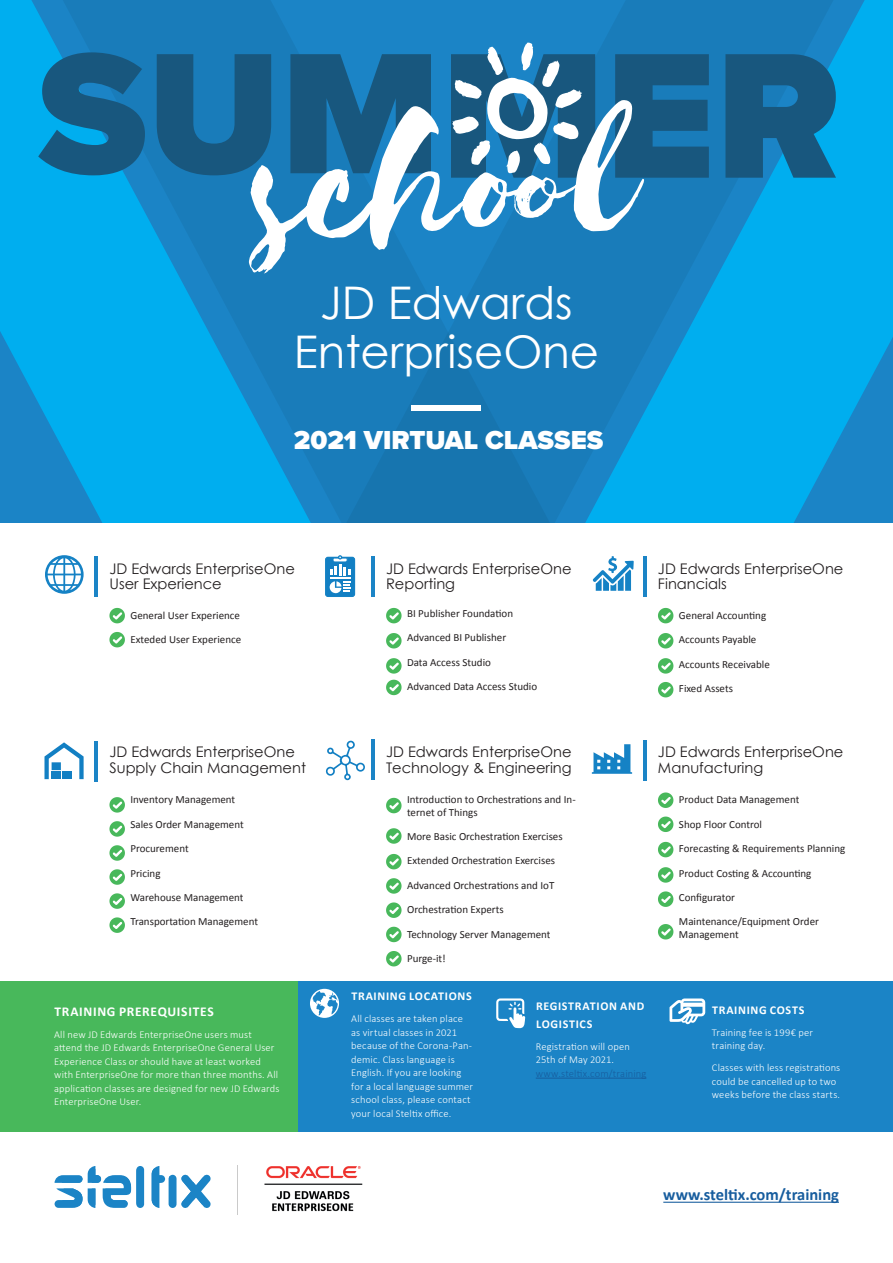
<style>
.page{position:relative;width:893px;height:1263px;background:#fff}
.page>*{position:absolute;margin:0;border:0;box-sizing:border-box;transform-origin:0 0}
.t1{font:900 178.5px "Proxima Nova";color:#18577e}
.t2{font:45px/49.2px "Century Gothic";color:#fff;text-align:center}
.t3{font:900 27px "Proxima Nova";color:#fff}
.t4{font:700 16.5px "Calibri";color:#175d9e}
.t5{font:14.7px/15.9px "Century Gothic";color:#231f20}
.t6{font:700 13.5px "Calibri";letter-spacing:.05em;color:#fff}
.t7{font:700 12px/18px "Calibri";letter-spacing:.055em;color:#fff}
.t8{font:10.95px/12.3px "Calibri";color:#231f20}
.t9{font:300 10.5px/13.5px "Calibri";letter-spacing:.015em;color:#fff}
.t10{font:300 10.5px "Calibri";letter-spacing:.02em;color:#175d9e}
.s1{font-size:185.1px}
</style>
<div class="page">
<svg style="left:847px;top:0;width:46px;height:523px;background:#07a2e3"></svg>
<svg style="left:550px;top:0;width:297px;height:523px;background:#0e93d3"></svg>
<svg style="left:0;top:0;width:49px;height:523px;background:#07a1e3"></svg>
<svg style="left:49px;top:0;width:501px;height:523px;background:#118bca"></svg>
<hr style="left:663px;top:1202px;width:176px;height:1px;background:#175d9e">
<svg style="left:55px;top:1166px;width:156px;height:42px"></svg>
<hr style="left:238px;top:1165px;width:1px;height:50px;background:#000001">
<div style="left:247px;top:981px;width:646px;height:150px;background:#1b84c6"></div>
<div style="left:0;top:981px;width:297px;height:150px;background:#48b85b"></div>
<svg style="left:310px;top:989px;width:29px;height:29px"></svg>
<hr style="left:536px;top:1078px;width:110px;height:1px;background:#175d9e">
<img style="left:264px;top:1166px;width:99px;height:46px">
<hr style="left:95px;top:556px;width:3px;height:40px;background:#1b84c6">
<hr style="left:371px;top:556px;width:3px;height:40px;background:#1b84c6">
<hr style="left:95px;top:741px;width:3px;height:40px;background:#1b84c6">
<hr style="left:643px;top:556px;width:3px;height:40px;background:#1b84c6">
<hr style="left:643px;top:740px;width:3px;height:41px;background:#1b84c6">
<svg style="left:109px;top:608px;width:16px;height:15px"></svg>
<svg style="left:386px;top:608px;width:16px;height:15px"></svg>
<svg style="left:658px;top:608px;width:15px;height:15px"></svg>
<svg style="left:109px;top:797px;width:16px;height:15px"></svg>
<svg style="left:109px;top:821px;width:16px;height:16px"></svg>
<svg style="left:109px;top:845px;width:16px;height:16px"></svg>
<svg style="left:109px;top:869px;width:16px;height:16px"></svg>
<svg style="left:109px;top:893px;width:16px;height:16px"></svg>
<svg style="left:109px;top:917px;width:16px;height:16px"></svg>
<svg style="left:658px;top:792px;width:15px;height:16px"></svg>
<svg style="left:658px;top:816px;width:15px;height:16px"></svg>
<svg style="left:658px;top:842px;width:15px;height:15px"></svg>
<svg style="left:658px;top:867px;width:15px;height:16px"></svg>
<svg style="left:658px;top:891px;width:15px;height:16px"></svg>
<svg style="left:109px;top:632px;width:16px;height:15px"></svg>
<svg style="left:386px;top:633px;width:16px;height:15px"></svg>
<svg style="left:658px;top:633px;width:15px;height:15px"></svg>
<svg style="left:658px;top:658px;width:15px;height:16px"></svg>
<svg style="left:658px;top:682px;width:15px;height:15px"></svg>
<svg style="left:386px;top:680px;width:16px;height:15px"></svg>
<svg style="left:593px;top:556px;width:41px;height:35px"></svg>
<svg style="left:592px;top:744px;width:40px;height:30px"></svg>
<svg style="left:669px;top:998px;width:36px;height:26px"></svg>
<svg style="left:496px;top:998px;width:29px;height:30px"></svg>
<hr style="left:371px;top:739px;width:3px;height:41px;background:#1b84c6">
<svg style="left:386px;top:798px;width:16px;height:15px"></svg>
<svg style="left:386px;top:828px;width:16px;height:16px"></svg>
<svg style="left:386px;top:854px;width:16px;height:15px"></svg>
<svg style="left:386px;top:878px;width:16px;height:16px"></svg>
<svg style="left:386px;top:902px;width:16px;height:16px"></svg>
<svg style="left:386px;top:927px;width:16px;height:15px"></svg>
<svg style="left:249px;top:100px;width:396px;height:174px;fill:#1a7ebb"></svg>
<svg style="left:452px;top:43px;width:130px;height:130px"></svg>
<div style="left:412px;top:405px;width:69px;height:6px;background:#fff"></div>
<svg style="left:44px;top:742px;width:40px;height:37px"></svg>
<div style="left:52px;top:771px;width:9px;height:8px;background:#127fc3"></div>
<div style="left:63px;top:771px;width:9px;height:8px;background:#127fc3"></div>
<div style="left:326px;top:557px;width:28px;height:39px;background:#127fc3;border-radius:2px"></div>
<div style="left:325px;top:557px;width:30px;height:40px;border:1px solid #1582c5;border-radius:2px"></div>
<svg style="left:329px;top:555px;width:22px;height:38px"></svg>
<svg style="left:325px;top:740px;width:40px;height:40px"></svg>
<svg style="left:386px;top:658px;width:16px;height:16px"></svg>
<svg style="left:45px;top:555px;width:39px;height:39px"></svg>
<svg style="left:658px;top:924px;width:15px;height:15px"></svg>
<svg style="left:386px;top:951px;width:16px;height:15px"></svg>
<h1 class="t1" style="left:38px;top:-19px;width:805px">SUM<span class="s1">MER</span></h1>
<h2 class="t2" style="left:294px;top:278px;width:307px">JD Edwards<br>EnterpriseOne</h2>
<h3 class="t3" style="left:294px;top:420px;width:311px">2021 VIRTUAL CLASSES</h3>
<h3 class="t5" style="left:109px;top:560px;width:187px">JD Edwards EnterpriseOne<br>User Experience</h3>
<h3 class="t5" style="left:386px;top:560px;width:187px">JD Edwards EnterpriseOne<br>Reporting</h3>
<h3 class="t5" style="left:658px;top:560px;width:187px">JD Edwards EnterpriseOne<br>Financials</h3>
<p class="t8" style="left:130px;top:609px;width:111px">General User Experience</p>
<p class="t8" style="left:130px;top:633px;width:112px">Exteded User Experience</p>
<p class="t8" style="left:407px;top:606px;width:108px">BI Publisher Foundation</p>
<p class="t8" style="left:407px;top:631px;width:101px">Advanced BI Publisher</p>
<p class="t8" style="left:407px;top:655px;width:85px">Data Access Studio</p>
<p class="t8" style="left:407px;top:680px;width:132px">Advanced Data Access Studio</p>
<p class="t8" style="left:679px;top:608px;width:89px">General Accounting</p>
<p class="t8" style="left:679px;top:633px;width:79px">Accounts Payable</p>
<p class="t8" style="left:679px;top:657px;width:92px">Accounts Receivable</p>
<p class="t8" style="left:679px;top:682px;width:56px">Fixed Assets</p>
<h3 class="t5" style="left:109px;top:743px;width:198px">JD Edwards EnterpriseOne<br>Supply Chain Management</h3>
<h3 class="t5" style="left:658px;top:743px;width:187px">JD Edwards EnterpriseOne<br>Manufacturing</h3>
<h3 class="t5" style="left:386px;top:743px;width:187px">JD Edwards EnterpriseOne<br>Technology &amp; Engineering</h3>
<p class="t8" style="left:407px;top:793px;width:170px">Introduction to Orchestrations and In&shy;ternet of Things</p>
<p class="t8" style="left:407px;top:830px;width:157px">More Basic Orchestration Exercises</p>
<p class="t8" style="left:407px;top:854px;width:150px">Extended Orchestration Exercises</p>
<p class="t8" style="left:407px;top:878px;width:149px">Advanced Orchestrations and IoT</p>
<p class="t8" style="left:407px;top:903px;width:98px">Orchestration Experts</p>
<p class="t8" style="left:407px;top:927px;width:145px">Technology Server Management</p>
<p class="t8" style="left:407px;top:952px;width:40px">Purge-it!</p>
<p class="t8" style="left:679px;top:793px;width:122px">Product Data Management</p>
<p class="t8" style="left:679px;top:817px;width:85px">Shop Floor Control</p>
<p class="t8" style="left:679px;top:842px;width:168px">Forecasting &amp; Requirements Planning</p>
<p class="t8" style="left:679px;top:866px;width:134px">Product Costing &amp; Accounting</p>
<p class="t8" style="left:679px;top:891px;width:58px">Configurator</p>
<p class="t8" style="left:679px;top:915px;width:142px">Maintenance/Equipment Order<br>Management</p>
<p class="t8" style="left:130px;top:793px;width:106px">Inventory Management</p>
<p class="t8" style="left:130px;top:817px;width:115px">Sales Order Management</p>
<p class="t8" style="left:130px;top:842px;width:60px">Procurement</p>
<p class="t8" style="left:130px;top:866px;width:32px">Pricing</p>
<p class="t8" style="left:130px;top:891px;width:115px">Warehouse Management</p>
<p class="t8" style="left:130px;top:915px;width:129px">Transportation Management</p>
<p class="t6" style="left:54px;top:1002px;width:161px">TRAINING PREREQUISITES</p>
<p class="t9" style="left:54px;top:1027px;width:227px">All new JD Edwards EnterpriseOne users must attend the JD Edwards EnterpriseOne General User Experience Class or should have at least worked with EnterpriseOne for more than three months. All application classes are designed for new JD Edwards EnterpriseOne User.</p>
<p class="t7" style="left:351px;top:987px;width:122px">TRAINING LOCATIONS</p>
<p class="t9" style="left:351px;top:1012px;width:124px">All classes are taken place as virtual classes in 2021 because of the Corona-Pan&shy;demic. Class language is<br>English. If you are looking for a local language summer school class, please contact your local Steltix office.</p>
<p class="t7" style="left:536px;top:996px;width:110px">REGISTRATION AND<br>LOGISTICS</p>
<p class="t9" style="left:536px;top:1039px;width:96px">Registration will open<br>25th of May 2021.</p>
<p class="t10" style="left:536px;top:1067px;width:112px">www.steltix.com/training</p>
<p class="t7" style="left:712px;top:1000px;width:94px">TRAINING COSTS</p>
<p class="t9" style="left:712px;top:1025px;width:103px">Training fee is 199€ per training day.</p>
<p class="t9" style="left:712px;top:1061px;width:130px">Classes with less registrations could be cancelled up to two weeks before the class starts.</p>
<h3 class="t4" style="left:663px;top:1183px;width:177px">www.steltix.com/training</h3>
</div>
